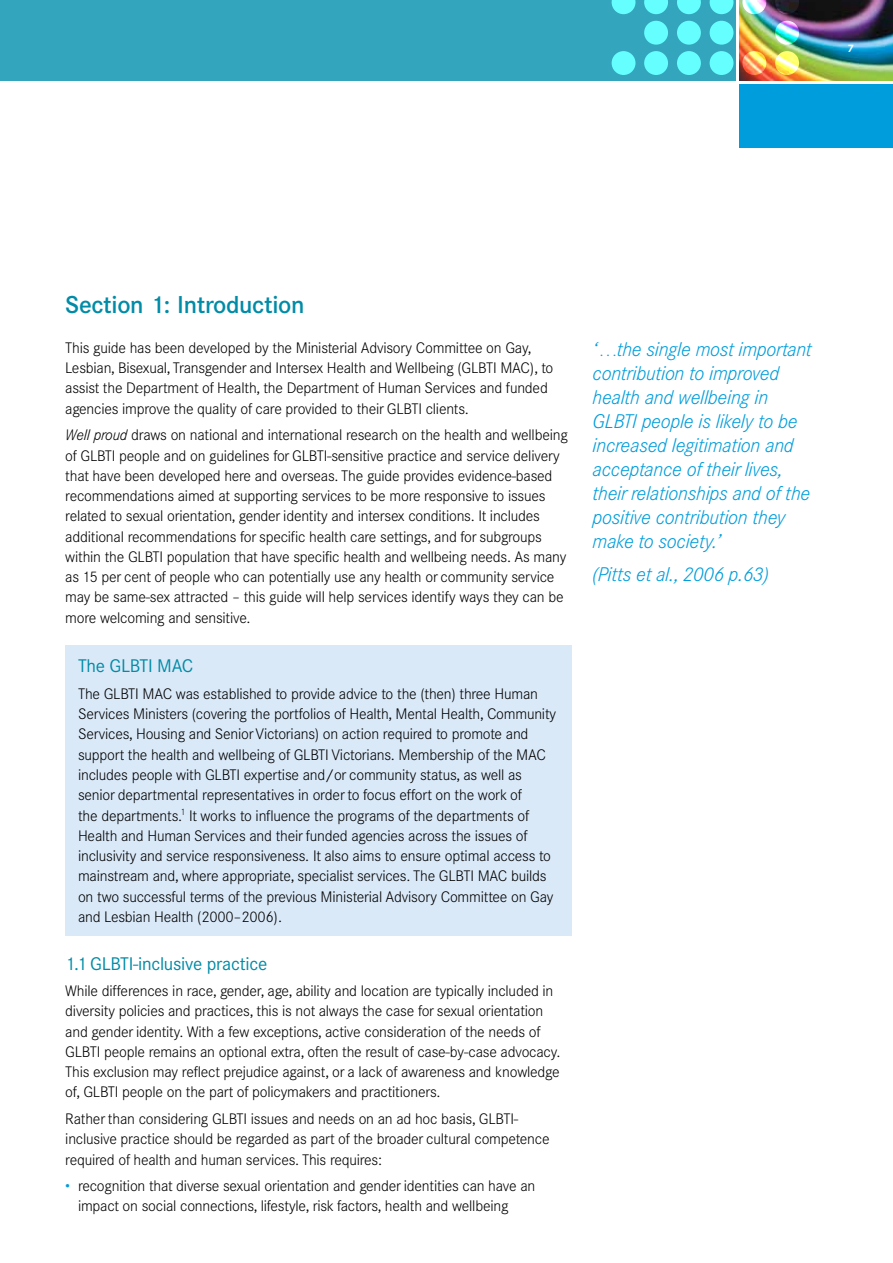
<style>
.page{position:relative;width:893px;height:1263px;background:#fff}
.page>*{position:absolute;margin:0;border:0;box-sizing:border-box;transform-origin:0 0}
.t1{font:500 24px "Corporate SBQ";letter-spacing:-.015em;color:#008ba7}
.t2{font:italic 300 19.5px/24px "Corporate SBQ";letter-spacing:-.015em;color:#009ddc}
.t3{font:18px "Corporate SBQ";letter-spacing:-.015em;color:#008ba7}
.t4{font:300 15px/20.2px "Corporate SBQ";letter-spacing:-.015em;color:#000}
.t5{font:700 10.5px "Corporate SBQ";color:#fff}
.s1{font-style:italic}
.s2{color:#009ddc}
</style>
<div class="page">
<img style="left:739px;top:0;width:154px;height:81px">
<div style="left:0;top:0;width:736px;height:81px;background:#33a5bc"></div>
<div style="left:739px;top:85px;width:154px;height:63px;background:#009ddc"></div>
<svg style="left:612px;top:0;width:23px;height:14px"></svg>
<div style="left:612px;top:51px;width:23px;height:24px;background:#6ff;border-radius:50%"></div>
<svg style="left:644px;top:0;width:24px;height:14px"></svg>
<div style="left:644px;top:21px;width:24px;height:24px;background:#6ff;border-radius:50%"></div>
<div style="left:644px;top:51px;width:24px;height:24px;background:#6ff;border-radius:50%"></div>
<svg style="left:677px;top:0;width:24px;height:14px"></svg>
<div style="left:677px;top:21px;width:24px;height:24px;background:#6ff;border-radius:50%"></div>
<div style="left:677px;top:51px;width:24px;height:24px;background:#6ff;border-radius:50%"></div>
<svg style="left:710px;top:0;width:23px;height:14px"></svg>
<div style="left:710px;top:21px;width:23px;height:24px;background:#6ff;border-radius:50%"></div>
<div style="left:710px;top:51px;width:23px;height:24px;background:#6ff;border-radius:50%"></div>
<svg style="left:742px;top:0;width:24px;height:14px"></svg>
<svg style="left:742px;top:51px;width:24px;height:24px"></svg>
<svg style="left:775px;top:0;width:24px;height:14px"></svg>
<svg style="left:775px;top:21px;width:24px;height:24px"></svg>
<svg style="left:775px;top:51px;width:24px;height:24px"></svg>
<div style="left:65px;top:645px;width:506px;height:291px;background:#dae9f8"></div>
<p class="t5" style="left:848px;top:42px;width:8px">7</p>
<h1 class="t1" style="left:65px;top:290px;width:241px">Section 1: Introduction</h1>
<p class="t4" style="left:65px;top:338px;width:489px">This guide has been developed by the Ministerial Advisory Committee on Gay, Lesbian, Bisexual, Transgender and Intersex Health and Wellbeing (GLBTI MAC), to assist the Department of Health, the Department of Human Services and funded agencies improve the quality of care provided to their GLBTI clients.</p>
<p class="t4" style="left:65px;top:425px;width:504px"><span class="s1">Well proud</span> draws on national and international research on the health and wellbeing of GLBTI people and on guidelines for GLBTI-sensitive practice and service delivery that have been developed here and overseas. The guide provides evidence-based recommendations aimed at supporting services to be more responsive to issues related to sexual orientation, gender identity and intersex conditions. It includes additional recommendations for specific health care settings, and for subgroups within the GLBTI population that have specific health and wellbeing needs. As many as 15 per cent of people who can potentially use any health or community service may be same-sex attracted – this guide will help services identify ways they can be more welcoming and sensitive.</p>
<p class="t3" style="left:78px;top:655px;width:117px">The GLBTI MAC</p>
<p class="t4" style="left:78px;top:684px;width:480px">The GLBTI MAC was established to provide advice to the (then) three Human Services Ministers (covering the portfolios of Health, Mental Health, Community Services, Housing and Senior Victorians) on action required to promote and support the health and wellbeing of GLBTI Victorians. Membership of the MAC includes people with GLBTI expertise and/or community status, as well as senior departmental representatives in order to focus effort on the work of<br>the departments.<sup>1</sup> It works to influence the programs of the departments of Health and Human Services and their funded agencies across the issues of inclusivity and service responsiveness. It also aims to ensure optimal access to mainstream and, where appropriate, specialist services. The GLBTI MAC builds on two successful terms of the previous Ministerial Advisory Committee on Gay and Lesbian Health (2000–2006).</p>
<p class="t3" style="left:65px;top:953px;width:203px">1.1 GLBTI-inclusive practice</p>
<p class="t4" style="left:65px;top:981px;width:497px">While differences in race, gender, age, ability and location are typically included in diversity policies and practices, this is not always the case for sexual orientation and gender identity. With a few exceptions, active consideration of the needs of GLBTI people remains an optional extra, often the result of case-by-case advocacy.<br>This exclusion may reflect prejudice against, or a lack of awareness and knowledge of, GLBTI people on the part of policymakers and practitioners.</p>
<p class="t4" style="left:65px;top:1109px;width:486px">Rather than considering GLBTI issues and needs on an ad hoc basis, GLBTI&shy;inclusive practice should be regarded as part of the broader cultural competence required of health and human services. This requires:</p>
<p class="t4" style="left:78px;top:1176px;width:459px;text-indent:-13px"><span class="s2">•</span> recognition that diverse sexual orientation and gender identities can have an impact on social connections, lifestyle, risk factors, health and wellbeing</p>
<p class="t2" style="left:593px;top:337px;width:221px">‘…the single most important contribution to improved health and wellbeing in<br>GLBTI people is likely to be increased legitimation and acceptance of their lives, their relationships and of the positive contribution they make to society.’</p>
<h2 class="t2" style="left:593px;top:562px;width:178px">(Pitts et al., 2006 p.63)</h2>
</div>
